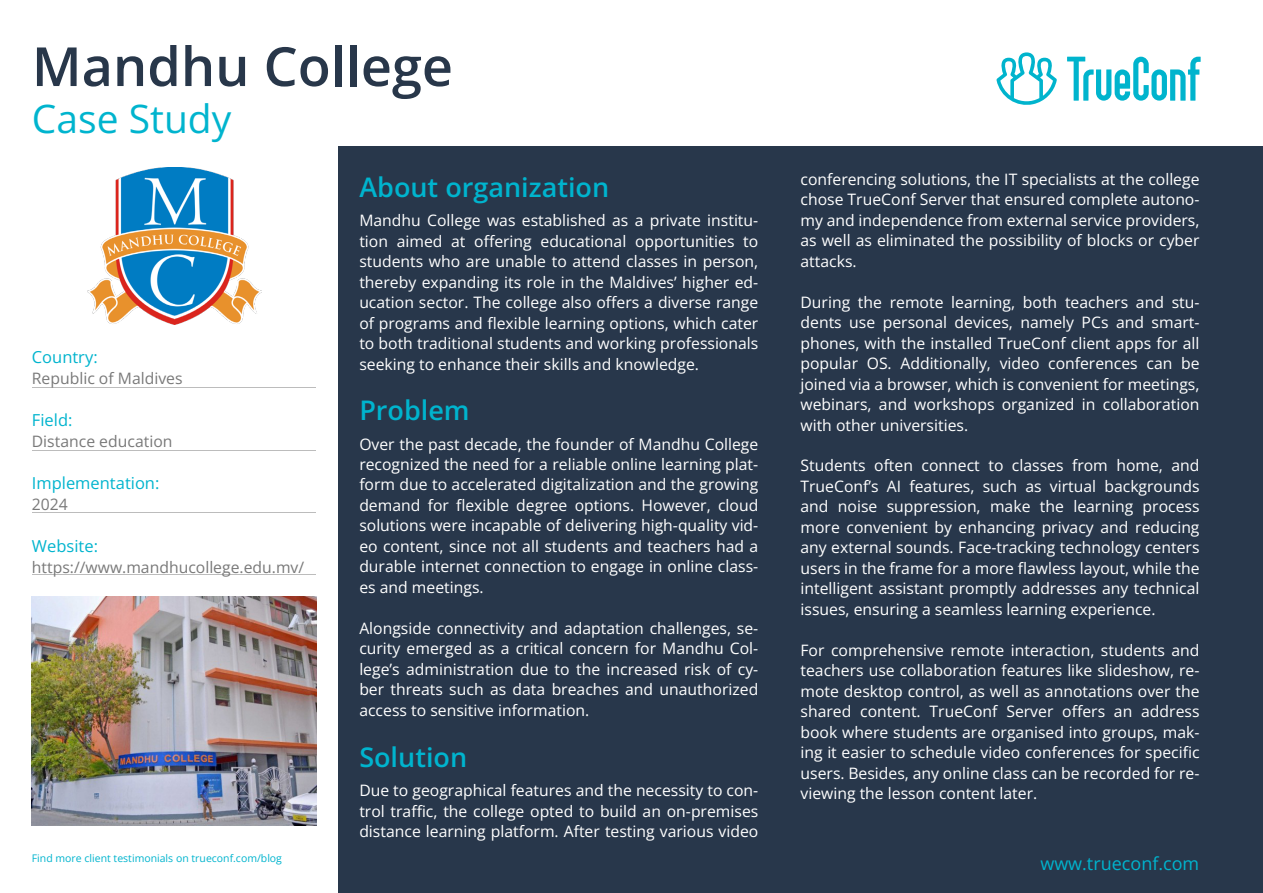
<style>
.page{position:relative;width:1263px;height:893px;background:#fff}
.page>*{position:absolute;margin:0;border:0;box-sizing:border-box;transform-origin:0 0}
.t1{font:600 54px "Open Sans";color:#28374a}
.t2{font:39px "Open Sans";color:#00b4ce}
.t3{font:600 27px "Open Sans";color:#00b4ce}
.t4{font:18px "Open Sans";color:#00b4ce}
.t5{font:16.5px "Open Sans";color:#00b4ce}
.t6{font:15.75px/20.4px "Open Sans";color:#fff;text-align:justify}
.t7{font:15.75px "Open Sans";color:#797979}
.t8{font:10.5px "Open Sans";color:#00b4ce}
</style>
<div class="page">
<div style="left:338px;top:147px;width:925px;height:746px;background:#28374b"></div>
<svg style="left:1067px;top:57px;width:134px;height:44px"></svg>
<svg style="left:996px;top:52px;width:61px;height:53px"></svg>
<hr style="left:32px;top:388px;width:284px;height:1px;background:#797979">
<hr style="left:32px;top:450px;width:284px;height:1px;background:#797979">
<hr style="left:32px;top:513px;width:284px;height:1px;background:#797979">
<hr style="left:32px;top:574px;width:284px;height:1px;background:#797979">
<img style="left:87px;top:168px;width:174px;height:156px">
<img style="left:32px;top:596px;width:285px;height:230px">
<h1 class="t1" style="left:32px;top:29px;width:423px">Mandhu College</h1>
<h2 class="t2" style="left:32px;top:92px;width:201px">Case Study</h2>
<p class="t5" style="left:32px;top:346px;width:67px">Country:</p>
<p class="t7" style="left:32px;top:367px;width:152px">Republic of Maldives</p>
<p class="t5" style="left:32px;top:409px;width:42px">Field:</p>
<p class="t7" style="left:32px;top:430px;width:142px">Distance education</p>
<p class="t5" style="left:32px;top:472px;width:129px">Implementation:</p>
<p class="t7" style="left:32px;top:493px;width:38px">2024</p>
<p class="t5" style="left:32px;top:535px;width:68px">Website:</p>
<p class="t7" style="left:32px;top:556px;width:274px">https://www.mandhucollege.edu.mv/</p>
<p class="t8" style="left:32px;top:851px;width:252px">Find more client testimonials on trueconf.com/blog</p>
<h3 class="t3" style="left:359px;top:169px;width:251px">About organization</h3>
<p class="t6" style="left:359px;top:210px;width:400px">Mandhu College was established as a private institu&shy;tion aimed at offering educational opportunities to students who are unable to attend classes in person, thereby expanding its role in the Maldives’ higher ed&shy;ucation sector. The college also offers a diverse range of programs and flexible learning options, which cater to both traditional students and working professionals seeking to enhance their skills and knowledge.</p>
<h3 class="t3" style="left:359px;top:392px;width:112px">Problem</h3>
<p class="t6" style="left:359px;top:433px;width:400px">Over the past decade, the founder of Mandhu College recognized the need for a reliable online learning plat&shy;form due to accelerated digitalization and the growing demand for flexible degree options. However, cloud solutions were incapable of delivering high-quality vid&shy;eo content, since not all students and teachers had a durable internet connection to engage in online class&shy;es and meetings.</p>
<p class="t6" style="left:359px;top:617px;width:400px">Alongside connectivity and adaptation challenges, se&shy;curity emerged as a critical concern for Mandhu Col&shy;lege’s administration due to the increased risk of cy&shy;ber threats such as data breaches and unauthorized access to sensitive information.</p>
<h3 class="t3" style="left:359px;top:738px;width:109px">Solution</h3>
<p class="t6" style="left:359px;top:780px;width:400px">Due to geographical features and the necessity to con&shy;trol traffic, the college opted to build an on-premises distance learning platform. After testing various video</p>
<p class="t6" style="left:800px;top:168px;width:400px">conferencing solutions, the IT specialists at the college chose TrueConf Server that ensured complete autono&shy;my and independence from external service providers, as well as eliminated the possibility of blocks or cyber attacks.</p>
<p class="t6" style="left:800px;top:291px;width:400px">During the remote learning, both teachers and stu&shy;dents use personal devices, namely PCs and smart&shy;phones, with the installed TrueConf client apps for all popular OS. Additionally, video conferences can be joined via a browser, which is convenient for meetings, webinars, and workshops organized in collaboration with other universities.</p>
<p class="t6" style="left:800px;top:455px;width:400px">Students often connect to classes from home, and TrueConf’s AI features, such as virtual backgrounds and noise suppression, make the learning process more convenient by enhancing privacy and reducing any external sounds. Face-tracking technology centers users in the frame for a more flawless layout, while the intelligent assistant promptly addresses any technical issues, ensuring a seamless learning experience.</p>
<p class="t6" style="left:800px;top:639px;width:400px">For comprehensive remote interaction, students and teachers use collaboration features like slideshow, re&shy;mote desktop control, as well as annotations over the shared content. TrueConf Server offers an address book where students are organised into groups, mak&shy;ing it easier to schedule video conferences for specific users. Besides, any online class can be recorded for re&shy;viewing the lesson content later.</p>
<p class="t4" style="left:1040px;top:851px;width:160px">www.trueconf.com</p>
</div>
